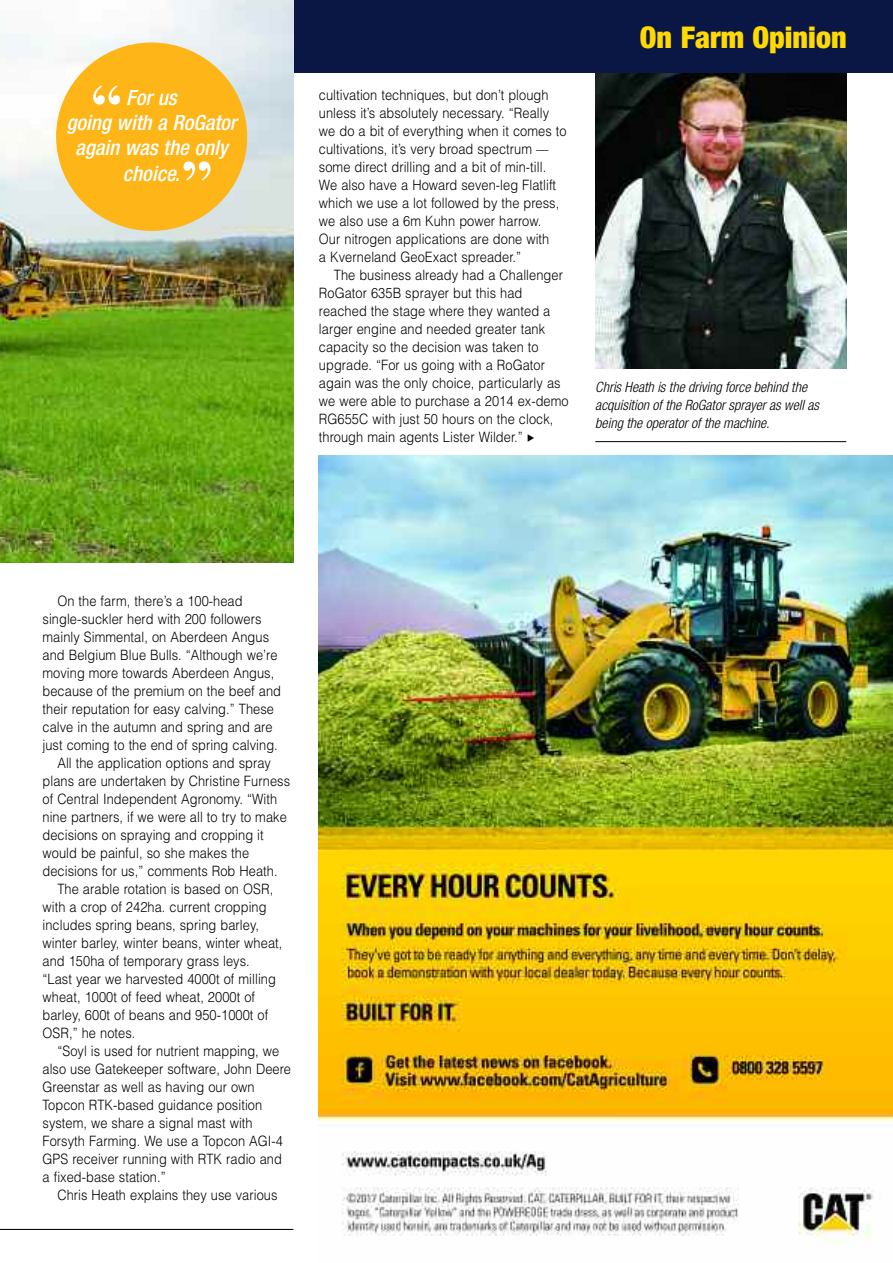
<style>
.page{position:relative;width:893px;height:1263px;background:#fff}
.page>*{position:absolute;margin:0;border:0;box-sizing:border-box;transform-origin:0 0}
.t1{font:700 58.95px "Bodoni BT";color:#fff}
.t2{font:900 condensed 30px "Helvetica Neue";color:#ffd902}
.t3{font:italic 500 condensed 21px/25.2px "Helvetica Neue";color:#fff;text-align:center}
.t4{font:300 14.25px/18px "Helvetica";letter-spacing:.005em;color:#000;scale:.9 1}
.t5{font:italic 300 condensed 14.25px/18px "Helvetica Neue";color:#000}
</style>
<div class="page">
<img style="left:595px;top:72px;width:251px;height:296px">
<div style="left:293px;top:0;width:600px;height:72px;background:#0a1643"></div>
<img style="left:0;top:0;width:293px;height:563px">
<div style="left:56px;top:43px;width:191px;height:188px;background:#feb518;border-radius:50%"></div>
<hr style="left:595px;top:441px;width:251px;height:1px;background:#000">
<hr style="left:0;top:1229px;width:293px;height:1px;background:#000">
<img style="left:319px;top:456px;width:574px;height:787px">
<h1 class="t1" style="left:90px;top:86px;width:35px">“</h1>
<h3 class="t3" style="left:66px;top:87px;width:172px">For us<br>going with a RoGator again was the only choice.</h3>
<h1 class="t1" style="left:180px;top:162px;width:35px">”</h1>
<p class="t4" style="left:319px;top:86px;width:277px">cultivation techniques, but don’t plough unless it’s absolutely necessary. “Really we do a bit of everything when it comes to cultivations, it’s very broad spectrum –– some direct drilling and a bit of min-till.<br>We also have a Howard seven-leg Flatlift which we use a lot followed by the press, we also use a 6m Kuhn power harrow.<br>Our nitrogen applications are done with<br>a Kverneland GeoExact spreader.”</p>
<p class="t4" style="left:319px;top:266px;width:279px;text-indent:15px">The business already had a Challenger RoGator 635B sprayer but this had reached the stage where they wanted a larger engine and needed greater tank capacity so the decision was taken to upgrade. “For us going with a RoGator again was the only choice, particularly as we were able to purchase a 2014 ex-demo RG655C with just 50 hours on the clock, through main agents Lister Wilder.”</p>
<h2 class="t2" style="left:640px;top:27px;width:208px">On Farm Opinion</h2>
<p class="t5" style="left:595px;top:379px;width:225px">Chris Heath is the driving force behind the acquisition of the RoGator sprayer as well as being the operator of the machine.</p>
<p class="t4" style="left:57px;top:592px;width:207px">On the farm, there’s a 100-head</p>
<p class="t4" style="left:43px;top:610px;width:245px">single-suckler herd with 200 followers</p>
<p class="t4" style="left:43px;top:628px;width:253px">mainly Simmental, on Aberdeen Angus</p>
<p class="t4" style="left:43px;top:646px;width:263px">and Belgium Blue Bulls. “Although we’re</p>
<p class="t4" style="left:43px;top:664px;width:259px">moving more towards Aberdeen Angus,</p>
<p class="t4" style="left:43px;top:682px;width:267px">because of the premium on the beef and</p>
<p class="t4" style="left:43px;top:700px;width:259px">their reputation for easy calving.” These</p>
<p class="t4" style="left:43px;top:718px;width:257px">calve in the autumn and spring and are</p>
<p class="t4" style="left:43px;top:736px;width:263px">just coming to the end of spring calving.</p>
<p class="t4" style="left:57px;top:754px;width:239px">All the application options and spray</p>
<p class="t4" style="left:43px;top:772px;width:277px">plans are undertaken by Christine Furness</p>
<p class="t4" style="left:43px;top:790px;width:262px">of Central Independent Agronomy. “With</p>
<p class="t4" style="left:43px;top:808px;width:273px">nine partners, if we were all to try to make</p>
<p class="t4" style="left:43px;top:826px;width:247px">decisions on spraying and cropping it</p>
<p class="t4" style="left:43px;top:844px;width:231px">would be painful, so she makes the</p>
<p class="t4" style="left:43px;top:862px;width:263px">decisions for us,” comments Rob Heath.</p>
<p class="t4" style="left:57px;top:880px;width:241px">The arable rotation is based on OSR,</p>
<p class="t4" style="left:43px;top:898px;width:251px">with a crop of 242ha. current cropping</p>
<p class="t4" style="left:43px;top:916px;width:242px">includes spring beans, spring barley,</p>
<p class="t4" style="left:43px;top:934px;width:268px">winter barley, winter beans, winter wheat,</p>
<p class="t4" style="left:43px;top:952px;width:232px">and 150ha of temporary grass leys.</p>
<p class="t4" style="left:43px;top:970px;width:261px">“Last year we harvested 4000t of milling</p>
<p class="t4" style="left:43px;top:988px;width:238px">wheat, 1000t of feed wheat, 2000t of</p>
<p class="t4" style="left:43px;top:1006px;width:252px">barley, 600t of beans and 950-1000t of</p>
<p class="t4" style="left:43px;top:1024px;width:105px">OSR,” he notes.</p>
<p class="t4" style="left:57px;top:1042px;width:248px">“Soyl is used for nutrient mapping, we</p>
<p class="t4" style="left:43px;top:1060px;width:278px">also use Gatekeeper software, John Deere</p>
<p class="t4" style="left:43px;top:1078px;width:237px">Greenstar as well as having our own</p>
<p class="t4" style="left:43px;top:1096px;width:246px">Topcon RTK-based guidance position</p>
<p class="t4" style="left:43px;top:1114px;width:235px">system, we share a signal mast with</p>
<p class="t4" style="left:43px;top:1132px;width:269px">Forsyth Farming. We use a Topcon AGI-4</p>
<p class="t4" style="left:43px;top:1150px;width:268px">GPS receiver running with RTK radio and</p>
<p class="t4" style="left:43px;top:1168px;width:138px">a fixed-base station.”</p>
<p class="t4" style="left:57px;top:1186px;width:246px">Chris Heath explains they use various</p>
</div>
